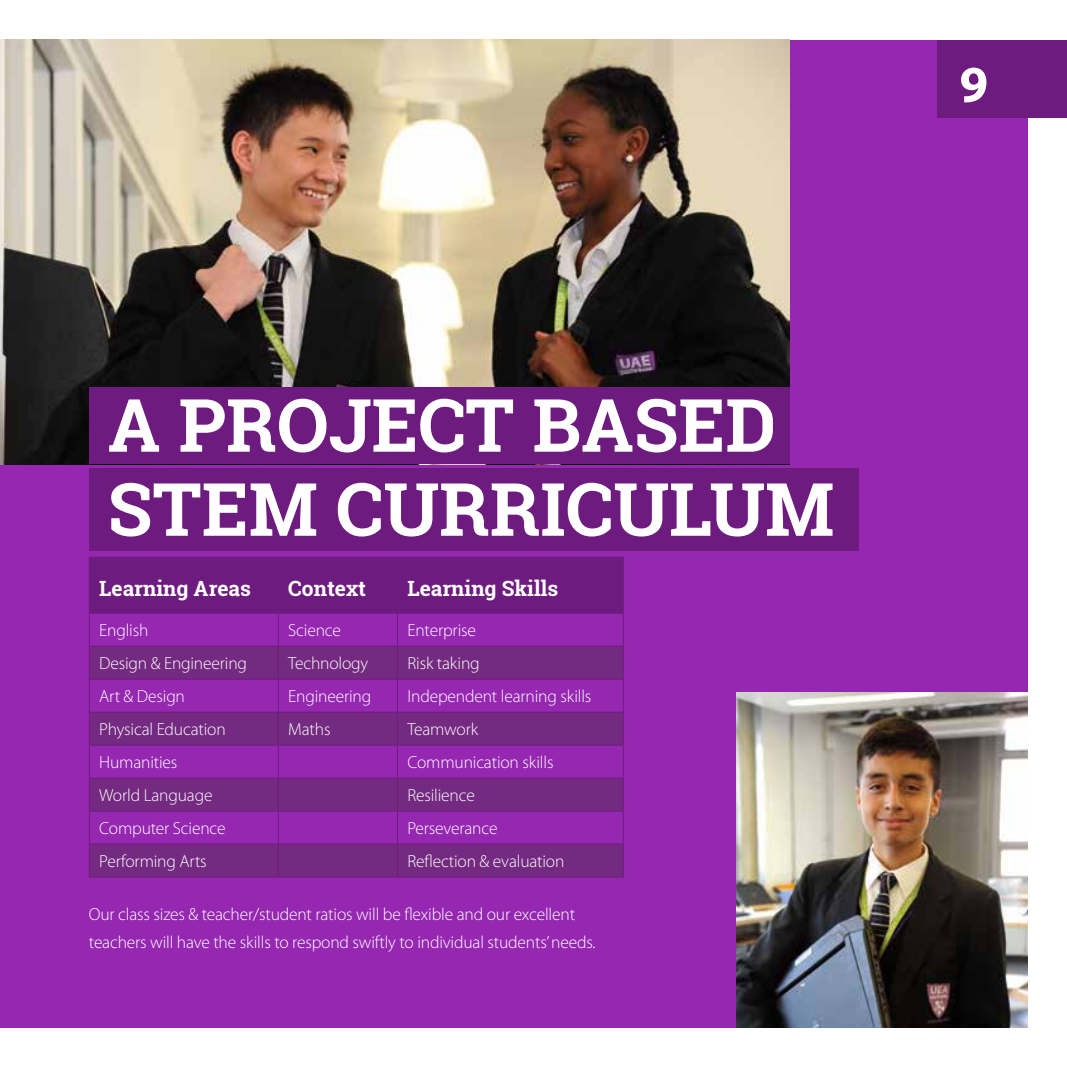
<style>
.page{position:relative;width:1067px;height:1067px;background:#fff}
.page>*{position:absolute;margin:0;border:0;box-sizing:border-box;transform-origin:0 0}
.t1{font:700 73.5px/84px "Roboto Slab";color:#fff}
.t2{font:700 51.8px "Myriad Pro";color:#fff}
.t3{font:700 21px "Roboto Slab";color:#fff}
.t4{font:300 17.5px/28px "Myriad Pro";letter-spacing:-.01em;color:#fff}
</style>
<div class="page">
<div style="left:0;top:40px;width:1027px;height:987px;background:#9527b1"></div>
<img style="left:0;top:40px;width:789px;height:424px">
<div style="left:938px;top:40px;width:129px;height:77px;background:#6e1b7f"></div>
<div style="left:89px;top:388px;width:700px;height:76px;background:#6e1b7f"></div>
<div style="left:89px;top:469px;width:769px;height:82px;background:#6e1b7f"></div>
<div style="left:90px;top:558px;width:533px;height:55px;background:#6e1b7f"></div>
<svg style="left:90px;top:646px;width:533px;height:230px;fill:#732a80"></svg>
<hr style="left:89px;top:557px;width:189px;height:1px;background:#6e1b7f">
<hr style="left:89px;top:557px;width:1px;height:56px;background:#6e1b7f">
<hr style="left:278px;top:557px;width:119px;height:1px;background:#6e1b7f">
<hr style="left:278px;top:557px;width:1px;height:56px;background:#6e1b7f">
<hr style="left:397px;top:557px;width:226px;height:1px;background:#6e1b7f">
<hr style="left:397px;top:557px;width:1px;height:56px;background:#6e1b7f">
<hr style="left:623px;top:557px;width:1px;height:56px;background:#6e1b7f">
<hr style="left:89px;top:613px;width:189px;height:1px;background:#6e1b7f">
<hr style="left:89px;top:613px;width:1px;height:32px;background:#6e1b7f">
<hr style="left:278px;top:613px;width:119px;height:1px;background:#6e1b7f">
<hr style="left:278px;top:613px;width:1px;height:32px;background:#6e1b7f">
<hr style="left:397px;top:613px;width:226px;height:1px;background:#6e1b7f">
<hr style="left:397px;top:613px;width:1px;height:32px;background:#6e1b7f">
<hr style="left:623px;top:613px;width:1px;height:32px;background:#6e1b7f">
<hr style="left:89px;top:645px;width:189px;height:1px;background:#6e1b7f">
<hr style="left:89px;top:646px;width:1px;height:32px;background:#6e1b7f">
<hr style="left:278px;top:645px;width:119px;height:1px;background:#6e1b7f">
<hr style="left:278px;top:646px;width:1px;height:32px;background:#6e1b7f">
<hr style="left:397px;top:645px;width:226px;height:1px;background:#6e1b7f">
<hr style="left:397px;top:646px;width:1px;height:32px;background:#6e1b7f">
<hr style="left:623px;top:646px;width:1px;height:32px;background:#6e1b7f">
<hr style="left:89px;top:678px;width:189px;height:1px;background:#6e1b7f">
<hr style="left:89px;top:679px;width:1px;height:32px;background:#6e1b7f">
<hr style="left:278px;top:678px;width:119px;height:1px;background:#6e1b7f">
<hr style="left:278px;top:679px;width:1px;height:32px;background:#6e1b7f">
<hr style="left:397px;top:678px;width:226px;height:1px;background:#6e1b7f">
<hr style="left:397px;top:679px;width:1px;height:32px;background:#6e1b7f">
<hr style="left:623px;top:679px;width:1px;height:32px;background:#6e1b7f">
<hr style="left:89px;top:711px;width:189px;height:1px;background:#6e1b7f">
<hr style="left:89px;top:712px;width:1px;height:32px;background:#6e1b7f">
<hr style="left:278px;top:711px;width:119px;height:1px;background:#6e1b7f">
<hr style="left:278px;top:712px;width:1px;height:32px;background:#6e1b7f">
<hr style="left:397px;top:711px;width:226px;height:1px;background:#6e1b7f">
<hr style="left:397px;top:712px;width:1px;height:32px;background:#6e1b7f">
<hr style="left:623px;top:712px;width:1px;height:32px;background:#6e1b7f">
<hr style="left:89px;top:744px;width:189px;height:1px;background:#6e1b7f">
<hr style="left:89px;top:745px;width:1px;height:32px;background:#6e1b7f">
<hr style="left:278px;top:744px;width:119px;height:1px;background:#6e1b7f">
<hr style="left:278px;top:745px;width:1px;height:32px;background:#6e1b7f">
<hr style="left:397px;top:744px;width:226px;height:1px;background:#6e1b7f">
<hr style="left:397px;top:745px;width:1px;height:32px;background:#6e1b7f">
<hr style="left:623px;top:745px;width:1px;height:32px;background:#6e1b7f">
<hr style="left:89px;top:777px;width:189px;height:1px;background:#6e1b7f">
<hr style="left:89px;top:778px;width:1px;height:32px;background:#6e1b7f">
<hr style="left:278px;top:777px;width:119px;height:1px;background:#6e1b7f">
<hr style="left:278px;top:778px;width:1px;height:32px;background:#6e1b7f">
<hr style="left:397px;top:777px;width:226px;height:1px;background:#6e1b7f">
<hr style="left:397px;top:778px;width:1px;height:32px;background:#6e1b7f">
<hr style="left:623px;top:778px;width:1px;height:32px;background:#6e1b7f">
<hr style="left:89px;top:810px;width:189px;height:1px;background:#6e1b7f">
<hr style="left:89px;top:811px;width:1px;height:32px;background:#6e1b7f">
<hr style="left:278px;top:810px;width:119px;height:1px;background:#6e1b7f">
<hr style="left:278px;top:811px;width:1px;height:32px;background:#6e1b7f">
<hr style="left:397px;top:810px;width:226px;height:1px;background:#6e1b7f">
<hr style="left:397px;top:811px;width:1px;height:32px;background:#6e1b7f">
<hr style="left:623px;top:811px;width:1px;height:32px;background:#6e1b7f">
<hr style="left:89px;top:843px;width:189px;height:1px;background:#6e1b7f">
<hr style="left:89px;top:844px;width:1px;height:32px;background:#6e1b7f">
<hr style="left:278px;top:843px;width:119px;height:1px;background:#6e1b7f">
<hr style="left:278px;top:844px;width:1px;height:32px;background:#6e1b7f">
<hr style="left:397px;top:843px;width:226px;height:1px;background:#6e1b7f">
<hr style="left:397px;top:844px;width:1px;height:32px;background:#6e1b7f">
<hr style="left:623px;top:844px;width:1px;height:32px;background:#6e1b7f">
<hr style="left:89px;top:876px;width:189px;height:1px;background:#6e1b7f">
<hr style="left:278px;top:876px;width:119px;height:1px;background:#6e1b7f">
<hr style="left:397px;top:876px;width:226px;height:1px;background:#6e1b7f">
<img style="left:736px;top:692px;width:291px;height:335px">
<h1 class="t1" style="left:108px;top:382px;width:728px">A PROJECT BASED<br>STEM CURRICULUM</h1>
<p class="t3" style="left:99px;top:574px;width:153px">Learning Areas</p>
<p class="t3" style="left:288px;top:574px;width:79px">Context</p>
<p class="t3" style="left:407px;top:574px;width:152px">Learning Skills</p>
<p class="t4" style="left:99px;top:616px;width:51px">English</p>
<p class="t4" style="left:288px;top:616px;width:54px">Science</p>
<p class="t4" style="left:407px;top:616px;width:70px">Enterprise</p>
<p class="t4" style="left:99px;top:649px;width:149px">Design &amp; Engineering</p>
<p class="t4" style="left:288px;top:649px;width:82px">Technology</p>
<p class="t4" style="left:407px;top:649px;width:74px">Risk taking</p>
<p class="t4" style="left:99px;top:682px;width:87px">Art &amp; Design</p>
<p class="t4" style="left:288px;top:682px;width:85px">Engineering</p>
<p class="t4" style="left:407px;top:682px;width:186px">Independent learning skills</p>
<p class="t4" style="left:99px;top:715px;width:128px">Physical Education</p>
<p class="t4" style="left:288px;top:715px;width:44px">Maths</p>
<p class="t4" style="left:407px;top:715px;width:73px">Teamwork</p>
<p class="t4" style="left:99px;top:748px;width:80px">Humanities</p>
<p class="t4" style="left:407px;top:748px;width:148px">Communication skills</p>
<p class="t4" style="left:99px;top:781px;width:115px">World Language</p>
<p class="t4" style="left:407px;top:781px;width:69px">Resilience</p>
<p class="t4" style="left:99px;top:814px;width:128px">Computer Science</p>
<p class="t4" style="left:407px;top:814px;width:92px">Perseverance</p>
<p class="t4" style="left:99px;top:847px;width:109px">Performing Arts</p>
<p class="t4" style="left:407px;top:847px;width:159px">Reflection &amp; evaluation</p>
<p class="t4" style="left:89px;top:900px;width:508px">Our class sizes &amp; teacher/student ratios will be flexible and our excellent teachers will have the skills to respond swiftly to individual students’ needs.</p>
<h2 class="t2" style="left:959px;top:51px;width:30px">9</h2>
</div>
